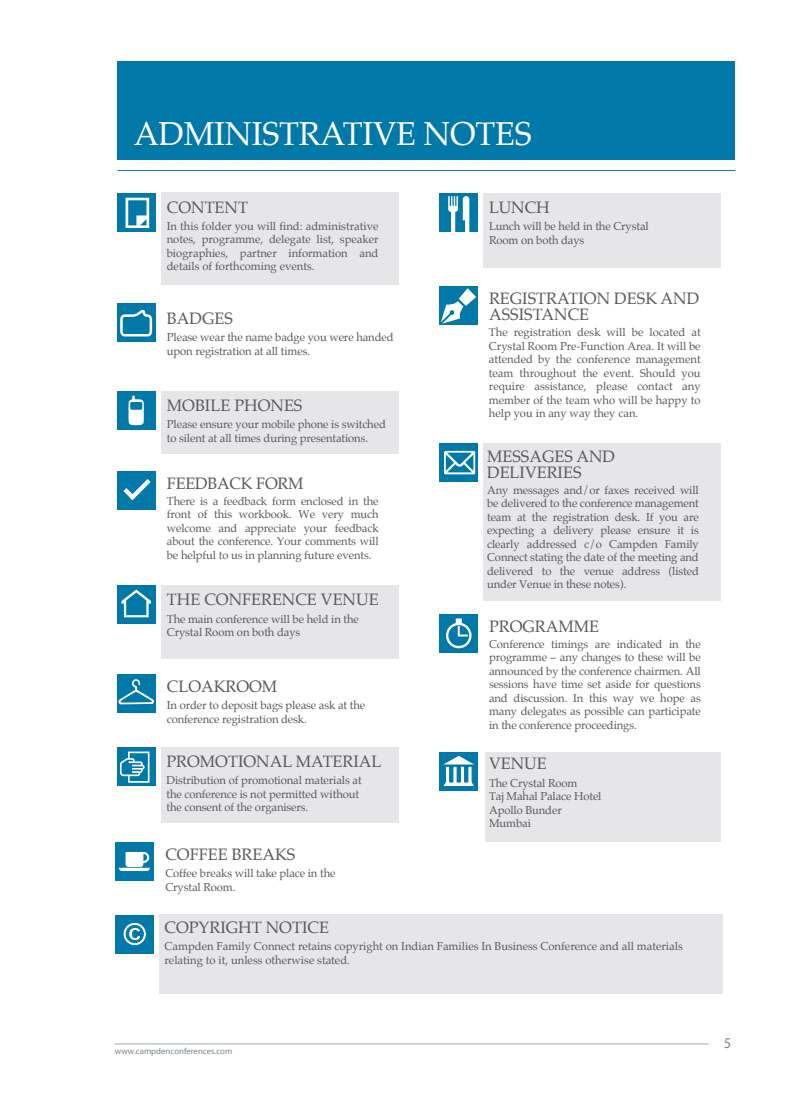
<style>
.page{position:relative;width:797px;height:1105px;background:#fff}
.page>*{position:absolute;margin:0;border:0;box-sizing:border-box;transform-origin:0 0}
.t1{font:32.5px "Palatino";letter-spacing:-.01em;color:#fff}
.t2{font:16.25px/16.2px "Palatino";color:#58595b}
.t3{font:300 15px "Myriad Pro";color:#7c858c;scale:.9 1}
.t4{font:11.25px/13.5px "Palatino";letter-spacing:-.01em;color:#58595b}
.t5{font:8.75px "Myriad Pro";color:#7c858c}
</style>
<div class="page">
<hr style="left:115px;top:1043px;width:593px;height:1px;background:#a2a8ad">
<div style="left:118px;top:62px;width:617px;height:98px;background:#0078a8"></div>
<hr style="left:117px;top:170px;width:618px;height:1px;background:#0078a8">
<div style="left:117px;top:193px;width:39px;height:39px;background:#0078a8"></div>
<div style="left:161px;top:193px;width:237px;height:92px;background:#e6e5e7"></div>
<svg style="left:125px;top:198px;width:24px;height:30px"></svg>
<div style="left:117px;top:303px;width:39px;height:39px;background:#0078a8"></div>
<svg style="left:120px;top:309px;width:33px;height:28px"></svg>
<div style="left:117px;top:471px;width:39px;height:39px;background:#0078a8"></div>
<svg style="left:123px;top:479px;width:28px;height:21px"></svg>
<div style="left:117px;top:674px;width:39px;height:39px;background:#0078a8"></div>
<svg style="left:118px;top:679px;width:36px;height:25px"></svg>
<div style="left:439px;top:443px;width:39px;height:39px;background:#0078a8"></div>
<div style="left:483px;top:443px;width:237px;height:158px;background:#e6e5e7"></div>
<svg style="left:444px;top:451px;width:31px;height:23px"></svg>
<div style="left:439px;top:614px;width:39px;height:39px;background:#0078a8"></div>
<svg style="left:446px;top:618px;width:25px;height:30px"></svg>
<div style="left:117px;top:747px;width:39px;height:39px;background:#0078a8"></div>
<div style="left:161px;top:747px;width:237px;height:76px;background:#e6e5e7"></div>
<svg style="left:120px;top:751px;width:29px;height:32px"></svg>
<div style="left:115px;top:914px;width:39px;height:39px;background:#0078a8"></div>
<div style="left:159px;top:914px;width:563px;height:80px;background:#e6e5e7"></div>
<svg style="left:123px;top:922px;width:24px;height:24px"></svg>
<div style="left:439px;top:193px;width:39px;height:39px;background:#0078a8"></div>
<div style="left:483px;top:193px;width:237px;height:74px;background:#e6e5e7"></div>
<svg style="left:448px;top:196px;width:21px;height:36px"></svg>
<div style="left:485px;top:752px;width:235px;height:89px;background:#e6e5e7"></div>
<div style="left:439px;top:752px;width:39px;height:39px;background:#0078a8"></div>
<svg style="left:443px;top:756px;width:31px;height:30px"></svg>
<div style="left:117px;top:585px;width:39px;height:39px;background:#0078a8"></div>
<div style="left:161px;top:585px;width:237px;height:74px;background:#e6e5e7"></div>
<svg style="left:121px;top:589px;width:30px;height:28px"></svg>
<div style="left:117px;top:391px;width:39px;height:39px;background:#0078a8"></div>
<div style="left:161px;top:391px;width:237px;height:62px;background:#e6e5e7"></div>
<svg style="left:128px;top:396px;width:16px;height:29px"></svg>
<div style="left:115px;top:842px;width:39px;height:39px;background:#0078a8"></div>
<svg style="left:119px;top:852px;width:31px;height:19px"></svg>
<div style="left:439px;top:286px;width:39px;height:39px;background:#0078a8"></div>
<svg style="left:441px;top:288px;width:35px;height:36px"></svg>
<h1 class="t1" style="left:134px;top:107px;width:399px">ADMINISTRATIVE NOTES</h1>
<h2 class="t2" style="left:167px;top:199px;width:83px">CONTENT</h2>
<p class="t4" style="left:167px;top:219px;width:213px;text-align:justify">In this folder you will find: administrative notes, programme, delegate list, speaker biographies, partner information and details of forthcoming events.</p>
<h2 class="t2" style="left:167px;top:310px;width:68px">BADGES</h2>
<p class="t4" style="left:167px;top:330px;width:228px">Please wear the name badge you were handed upon registration at all times.</p>
<h2 class="t2" style="left:167px;top:397px;width:137px">MOBILE PHONES</h2>
<p class="t4" style="left:167px;top:417px;width:220px">Please ensure your mobile phone is switched to silent at all times during presentations.</p>
<h2 class="t2" style="left:167px;top:475px;width:138px">FEEDBACK FORM</h2>
<p class="t4" style="left:167px;top:494px;width:213px;text-align:justify">There is a feedback form enclosed in the front of this workbook. We very much welcome and appreciate your feedback about the conference. Your comments will be helpful to us in planning future events.</p>
<h2 class="t2" style="left:167px;top:592px;width:213px">THE CONFERENCE VENUE</h2>
<p class="t4" style="left:167px;top:612px;width:193px">The main conference will be held in the<br>Crystal Room on both days</p>
<h2 class="t2" style="left:167px;top:678px;width:112px">CLOAKROOM</h2>
<p class="t4" style="left:167px;top:698px;width:200px">In order to deposit bags please ask at the conference registration desk.</p>
<h2 class="t2" style="left:166px;top:753px;width:216px">PROMOTIONAL MATERIAL</h2>
<p class="t4" style="left:166px;top:774px;width:197px">Distribution of promotional materials at the conference is not permitted without the consent of the organisers.</p>
<h2 class="t2" style="left:165px;top:846px;width:131px">COFFEE BREAKS</h2>
<p class="t4" style="left:165px;top:866px;width:172px">Coffee breaks will take place in the<br>Crystal Room.</p>
<h2 class="t2" style="left:489px;top:199px;width:62px">LUNCH</h2>
<p class="t4" style="left:489px;top:220px;width:161px">Lunch will be held in the Crystal<br>Room on both days</p>
<h2 class="t2" style="left:489px;top:290px;width:212px">REGISTRATION DESK AND<br>ASSISTANCE</h2>
<p class="t4" style="left:489px;top:326px;width:213px;text-align:justify">The registration desk will be located at Crystal Room Pre-Function Area. It will be attended by the conference management team throughout the event. Should you require assistance, please contact any member of the team who will be happy to help you in any way they can.</p>
<h2 class="t2" style="left:487px;top:448px;width:130px">MESSAGES AND<br>DELIVERIES</h2>
<p class="t4" style="left:487px;top:483px;width:213px;text-align:justify">Any messages and/or faxes received will be delivered to the conference management team at the registration desk. If you are expecting a delivery please ensure it is clearly addressed c/o Campden Family Connect stating the date of the meeting and delivered to the venue address (listed under Venue in these notes).</p>
<h2 class="t2" style="left:489px;top:618px;width:112px">PROGRAMME</h2>
<p class="t4" style="left:489px;top:637px;width:213px;text-align:justify">Conference timings are indicated in the programme – any changes to these will be announced by the conference chairmen. All sessions have time set aside for questions and discussion. In this way we hope as many delegates as possible can participate in the conference proceedings.</p>
<h2 class="t2" style="left:489px;top:756px;width:59px">VENUE</h2>
<p class="t4" style="left:489px;top:776px;width:114px">The Crystal Room<br>Taj Mahal Palace Hotel<br>Apollo Bunder<br>Mumbai</p>
<h2 class="t2" style="left:164px;top:919px;width:166px">COPYRIGHT NOTICE</h2>
<p class="t4" style="left:164px;top:939px;width:520px">Campden Family Connect retains copyright on Indian Families In Business Conference and all materials relating to it, unless otherwise stated.</p>
<p class="t5" style="left:115px;top:1045px;width:119px">www.campdenconferences.com</p>
<h3 class="t3" style="left:724px;top:1034px;width:9px">5</h3>
</div>
